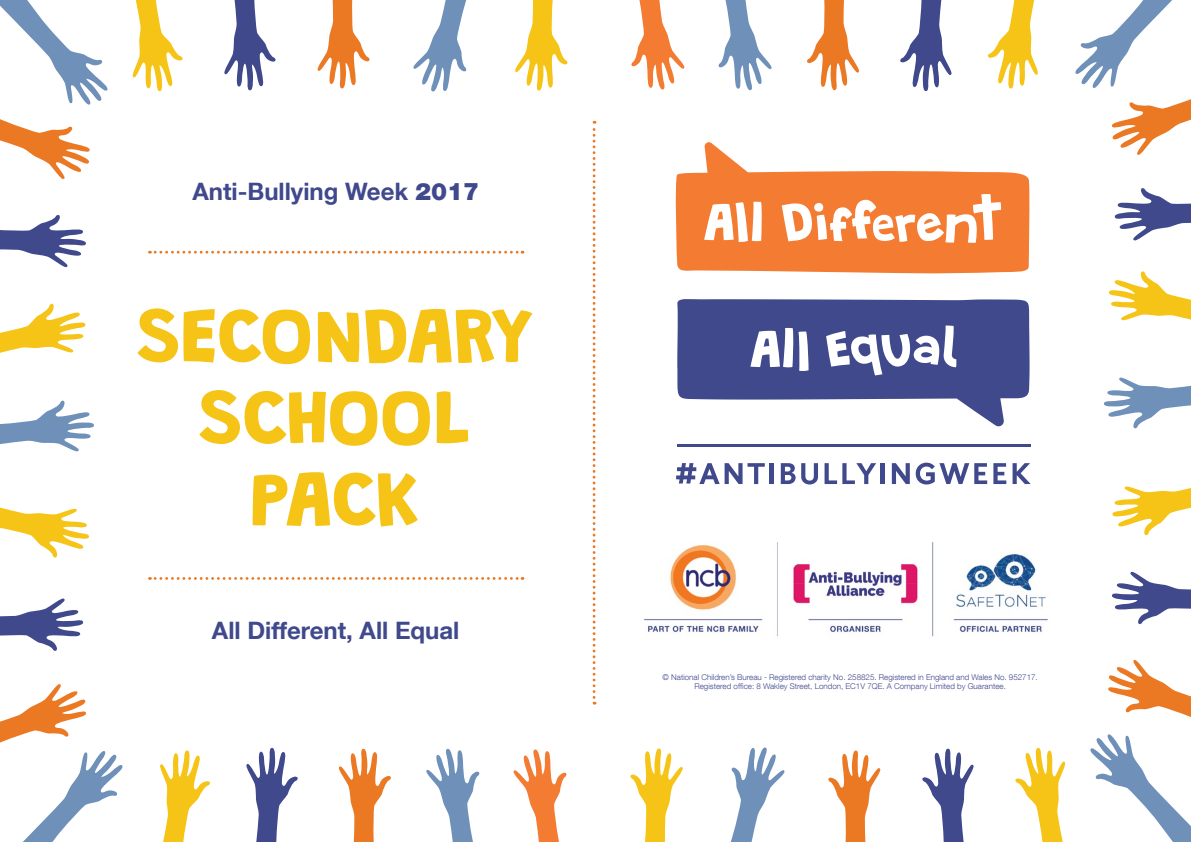
<style>
.page{position:relative;width:1191px;height:842px;background:#fff}
.page>*{position:absolute;margin:0;border:0;box-sizing:border-box;transform-origin:0 0}
.t1{font:68px/81.6px "Grandstander Classic";color:#f5c416;text-align:center}
.t2{font:700 24px "Helvetica Neue LT Com";color:#3f498c}
.t3{font:300 8px/9.6px "Helvetica Neue LT Com";color:#3f498c;text-align:center}
.s1{font-weight:900}
</style>
<div class="page">
<svg style="left:515px;top:0;width:53px;height:91px"></svg>
<svg style="left:132px;top:0;width:51px;height:92px"></svg>
<svg style="left:224px;top:0;width:52px;height:91px"></svg>
<svg style="left:317px;top:0;width:53px;height:89px"></svg>
<svg style="left:413px;top:0;width:54px;height:92px"></svg>
<svg style="left:0;top:303px;width:86px;height:50px"></svg>
<svg style="left:0;top:214px;width:86px;height:54px"></svg>
<svg style="left:0;top:0;width:108px;height:179px"></svg>
<svg style="left:0;top:400px;width:94px;height:52px"></svg>
<svg style="left:513px;top:749px;width:54px;height:93px"></svg>
<svg style="left:160px;top:750px;width:50px;height:92px"></svg>
<svg style="left:246px;top:748px;width:52px;height:94px"></svg>
<svg style="left:338px;top:748px;width:53px;height:94px"></svg>
<svg style="left:426px;top:749px;width:54px;height:93px"></svg>
<svg style="left:0;top:507px;width:89px;height:51px"></svg>
<svg style="left:0;top:598px;width:83px;height:53px"></svg>
<svg style="left:0;top:684px;width:123px;height:158px"></svg>
<svg style="left:630px;top:748px;width:53px;height:94px"></svg>
<svg style="left:1015px;top:747px;width:51px;height:95px"></svg>
<svg style="left:922px;top:748px;width:52px;height:94px"></svg>
<svg style="left:828px;top:750px;width:53px;height:92px"></svg>
<svg style="left:730px;top:747px;width:55px;height:95px"></svg>
<svg style="left:1112px;top:486px;width:79px;height:50px"></svg>
<svg style="left:1112px;top:571px;width:79px;height:54px"></svg>
<svg style="left:1090px;top:660px;width:101px;height:182px"></svg>
<svg style="left:1104px;top:377px;width:87px;height:52px"></svg>
<svg style="left:631px;top:0;width:54px;height:90px"></svg>
<svg style="left:987px;top:0;width:51px;height:89px"></svg>
<svg style="left:900px;top:0;width:52px;height:91px"></svg>
<svg style="left:807px;top:0;width:52px;height:91px"></svg>
<svg style="left:718px;top:0;width:54px;height:90px"></svg>
<svg style="left:1109px;top:271px;width:82px;height:50px"></svg>
<svg style="left:1114px;top:188px;width:77px;height:53px"></svg>
<svg style="left:1075px;top:0;width:116px;height:155px"></svg>
<svg style="left:149px;top:251px;width:374px;height:3px"></svg>
<svg style="left:592px;top:121px;width:3px;height:583px"></svg>
<svg style="left:149px;top:577px;width:374px;height:3px"></svg>
<img style="left:644px;top:542px;width:404px;height:95px">
<svg style="left:675px;top:142px;width:355px;height:131px;fill:#f47b32"></svg>
<svg style="left:677px;top:299px;width:352px;height:128px;fill:#3f498c"></svg>
<svg style="left:676px;top:463px;width:89px;height:21px"></svg>
<div style="left:769px;top:463px;width:5px;height:21px;background:#3f498c"></div>
<svg style="left:780px;top:463px;width:15px;height:21px"></svg>
<svg style="left:801px;top:463px;width:17px;height:21px"></svg>
<svg style="left:824px;top:463px;width:52px;height:21px"></svg>
<div style="left:880px;top:463px;width:5px;height:21px;background:#3f498c"></div>
<svg style="left:892px;top:463px;width:17px;height:21px"></svg>
<svg style="left:915px;top:463px;width:72px;height:21px"></svg>
<svg style="left:993px;top:463px;width:13px;height:21px"></svg>
<svg style="left:1012px;top:463px;width:18px;height:21px"></svg>
<hr style="left:677px;top:444px;width:353px;height:3px;background:#3f498c">
<h2 class="t2" style="left:192px;top:176px;width:288px">Anti-Bullying Week <span class="s1">2017</span></h2>
<h1 class="t1" style="left:138px;top:292px;width:398px">SECONDARY<br>SCHOOL<br>PACK</h1>
<h2 class="t2" style="left:212px;top:615px;width:249px">All Different, All Equal</h2>
<p class="t3" style="left:662px;top:672px;width:377px">© National Children’s Bureau - Registered charity No. 258825. Registered in England and Wales No. 952717.<br>Registered office: 8 Wakley Street, London, EC1V 7QE. A Company Limited by Guarantee.</p>
</div>
